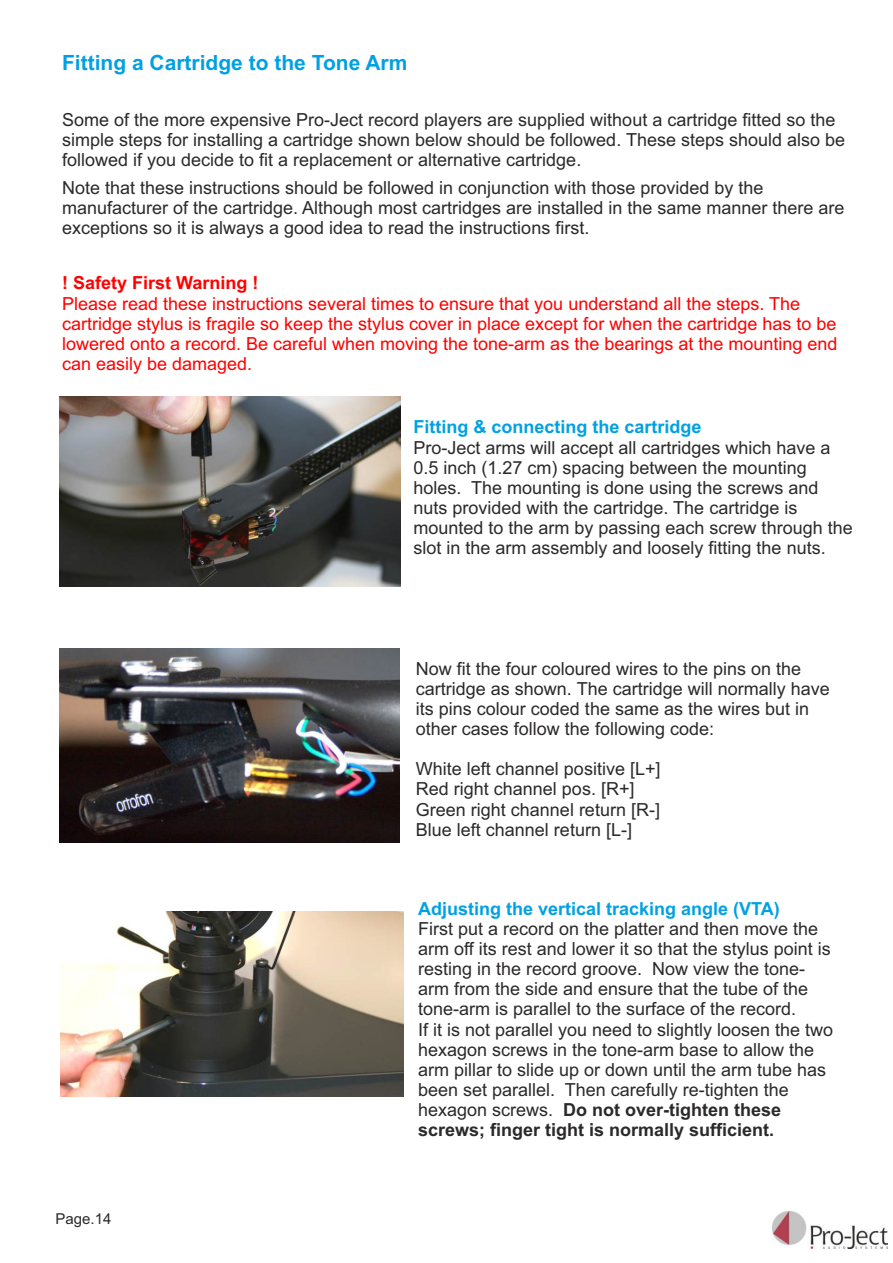
<style>
.page{position:relative;width:893px;height:1263px;background:#fff}
.page>*{position:absolute;margin:0;border:0;box-sizing:border-box;transform-origin:0 0}
.t1{font:700 21px "Arial";color:#00a1e3}
.t2{font:18px/20.1px "Arial";color:#2b2929}
.t3{font:18px/20.1px "Arial";color:#f00}
.t4{font:700 18px "Arial";color:#00a1e3}
.t5{font:700 18px "Arial";color:#f00}
.t6{font:15px "Arial";color:#2b2929}
.s1{font-weight:700}
</style>
<div class="page">
<img style="left:772px;top:1211px;width:115px;height:38px">
<img style="left:59px;top:396px;width:342px;height:191px">
<img style="left:60px;top:648px;width:339px;height:195px">
<img style="left:60px;top:911px;width:343px;height:186px">
<p class="t1" style="left:62px;top:54px;width:347px">Fitting a Cartridge to the Tone Arm</p>
<p class="t2" style="left:62px;top:111px;width:785px">Some of the more expensive Pro-Ject record players are supplied without a cartridge fitted so the simple steps for installing a cartridge shown below should be followed. These steps should also be followed if you decide to fit a replacement or alternative cartridge.</p>
<p class="t2" style="left:62px;top:179px;width:784px">Note that these instructions should be followed in conjunction with those provided by the manufacturer of the cartridge. Although most cartridges are installed in the same manner there are exceptions so it is always a good idea to read the instructions first.</p>
<p class="t5" style="left:62px;top:276px;width:198px">! Safety First Warning !</p>
<p class="t3" style="left:62px;top:295px;width:777px">Please read these instructions several times to ensure that you understand all the steps. The cartridge stylus is fragile so keep the stylus cover in place except for when the cartridge has to be lowered onto a record. Be careful when moving the tone-arm as the bearings at the mounting end can easily be damaged.</p>
<p class="t4" style="left:413px;top:420px;width:290px">Fitting &amp; connecting the cartridge</p>
<p class="t2" style="left:413px;top:439px;width:441px">Pro-Ject arms will accept all cartridges which have a 0.5 inch (1.27 cm) spacing between the mounting holes. The mounting is done using the screws and nuts provided with the cartridge. The cartridge is mounted to the arm by passing each screw through the slot in the arm assembly and loosely fitting the nuts.</p>
<p class="t2" style="left:416px;top:660px;width:415px">Now fit the four coloured wires to the pins on the cartridge as shown. The cartridge will normally have its pins colour coded the same as the wires but in other cases follow the following code:</p>
<p class="t2" style="left:416px;top:760px;width:246px">White left channel positive [L+]<br>Red right channel pos. [R+]<br>Green right channel return [R-]<br>Blue left channel return [L-]</p>
<p class="t6" style="left:55px;top:1213px;width:57px">Page.14</p>
<p class="t4" style="left:418px;top:902px;width:363px">Adjusting the vertical tracking angle (VTA)</p>
<p class="t2" style="left:418px;top:920px;width:417px">First put a record on the platter and then move the arm off its rest and lower it so that the stylus point is resting in the record groove. Now view the tone&shy;arm from the side and ensure that the tube of the tone-arm is parallel to the surface of the record.<br>If it is not parallel you need to slightly loosen the two hexagon screws in the tone-arm base to allow the arm pillar to slide up or down until the arm tube has been set parallel. Then carefully re-tighten the hexagon screws. <span class="s1">Do not over-tighten these screws; finger tight is normally sufficient.</span></p>
</div>
